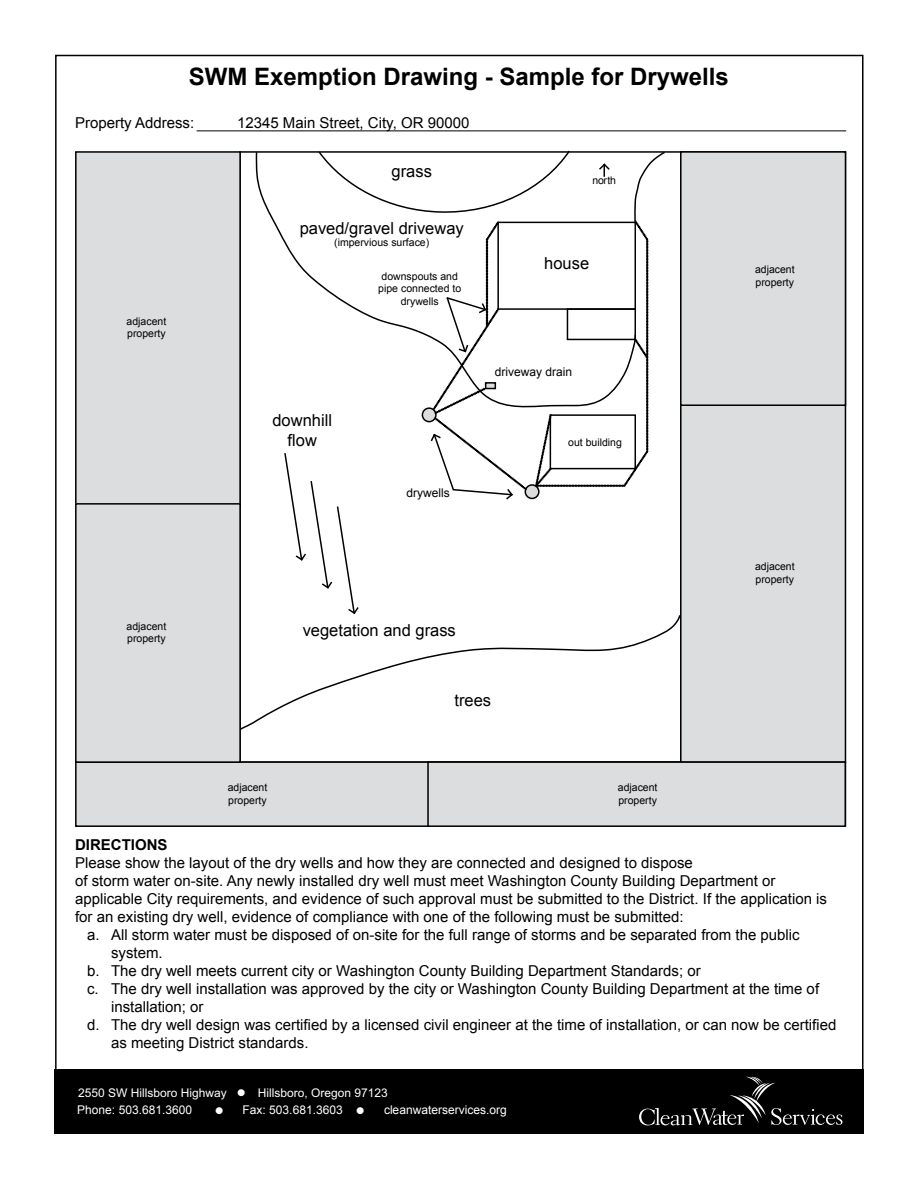
<style>
.page{position:relative;width:918px;height:1188px;background:#fff}
.page>*{position:absolute;margin:0;border:0;box-sizing:border-box;transform-origin:0 0}
.t1{font:700 24px "Arial";color:#000}
.t2{font:16.5px/19.8px "Arial";color:#000;text-align:center}
.t3{font:15px "Arial";color:#000}
.t4{font:700 15px "Arial";color:#000}
.t5{font:12px "Arial";color:#fff}
.t6{font:12px "Arial";color:#000}
.t7{font:10.5px/12.6px "Arial";color:#000}
</style>
<div class="page">
<div style="left:54px;top:1069px;width:810px;height:65px;background:#000"></div>
<svg style="left:639px;top:1077px;width:203px;height:48px"></svg>
<hr style="left:197px;top:130px;width:649px;height:1px;background:#000">
<div style="left:76px;top:762px;width:769px;height:64px;background:#dcddde"></div>
<div style="left:75px;top:761px;width:771px;height:66px;border:2px solid #000"></div>
<div style="left:76px;top:152px;width:164px;height:355px;background:#dcddde"></div>
<div style="left:75px;top:151px;width:166px;height:357px;border:2px solid #000"></div>
<div style="left:681px;top:152px;width:164px;height:610px;background:#dcddde"></div>
<div style="left:680px;top:151px;width:166px;height:612px;border:2px solid #000"></div>
<svg style="left:241px;top:614px;width:440px;height:119px"></svg>
<div style="left:76px;top:504px;width:164px;height:258px;background:#dcddde"></div>
<div style="left:75px;top:503px;width:166px;height:260px;border:2px solid #000"></div>
<div style="left:427px;top:761px;width:419px;height:66px;border:2px solid #000"></div>
<div style="left:680px;top:151px;width:166px;height:255px;border:2px solid #000"></div>
<svg style="left:283px;top:150px;width:383px;height:466px"></svg>
<h1 class="t1" style="left:189px;top:61px;width:542px">SWM Exemption Drawing - Sample for Drywells</h1>
<p class="t3" style="left:75px;top:113px;width:121px">Property Address:</p>
<p class="t3" style="left:237px;top:113px;width:234px">12345 Main Street, City, OR 90000</p>
<p class="t2" style="left:392px;top:161px;width:42px">grass</p>
<p class="t2" style="left:300px;top:218px;width:166px">paved/gravel driveway</p>
<p class="t7" style="left:334px;top:236px;width:97px">(impervious surface)</p>
<p class="t7" style="left:127px;top:315px;width:41px">adjacent property</p>
<p class="t2" style="left:272px;top:410px;width:61px">downhill flow</p>
<p class="t7" style="left:378px;top:270px;width:84px;text-align:center">downspouts and pipe connected to drywells</p>
<p class="t6" style="left:407px;top:485px;width:45px">drywells</p>
<p class="t7" style="left:593px;top:175px;width:25px">north</p>
<p class="t2" style="left:544px;top:253px;width:46px">house</p>
<p class="t6" style="left:495px;top:364px;width:79px">driveway drain</p>
<p class="t7" style="left:568px;top:436px;width:55px">out building</p>
<p class="t7" style="left:127px;top:620px;width:41px">adjacent property</p>
<p class="t2" style="left:303px;top:621px;width:155px">vegetation and grass</p>
<p class="t2" style="left:454px;top:691px;width:38px">trees</p>
<p class="t7" style="left:228px;top:781px;width:41px">adjacent property</p>
<p class="t7" style="left:618px;top:781px;width:41px">adjacent property</p>
<p class="t7" style="left:755px;top:263px;width:41px">adjacent property</p>
<p class="t7" style="left:755px;top:560px;width:41px">adjacent property</p>
<p class="t4" style="left:75px;top:835px;width:94px">DIRECTIONS</p>
<p class="t3" style="left:75px;top:853px;width:619px">Please show the layout of the dry wells and how they are connected and designed to dispose</p>
<p class="t3" style="left:75px;top:871px;width:702px">of storm water on-site. Any newly installed dry well must meet Washington County Building Department or</p>
<p class="t3" style="left:75px;top:889px;width:753px">applicable City requirements, and evidence of such approval must be submitted to the District. If the application is</p>
<p class="t3" style="left:75px;top:907px;width:610px">for an existing dry well, evidence of compliance with one of the following must be submitted:</p>
<p class="t3" style="left:87px;top:925px;width:714px">a. All storm water must be disposed of on-site for the full range of storms and be separated from the public</p>
<p class="t3" style="left:111px;top:943px;width:53px">system.</p>
<p class="t3" style="left:87px;top:961px;width:615px">b. The dry well meets current city or Washington County Building Department Standards; or</p>
<p class="t3" style="left:87px;top:979px;width:734px">c. The dry well installation was approved by the city or Washington County Building Department at the time of</p>
<p class="t3" style="left:111px;top:997px;width:94px">installation; or</p>
<p class="t3" style="left:87px;top:1015px;width:751px">d. The dry well design was certified by a licensed civil engineer at the time of installation, or can now be certified</p>
<p class="t3" style="left:111px;top:1033px;width:199px">as meeting District standards.</p>
<p class="t5" style="left:78px;top:1085px;width:150px">2550 SW Hillsboro Highway</p>
<p class="t5" style="left:258px;top:1085px;width:132px">Hillsboro, Oregon 97123</p>
<p class="t5" style="left:119px;top:1102px;width:75px">503.681.3600</p>
<p class="t5" style="left:243px;top:1102px;width:102px">Fax: 503.681.3603</p>
<p class="t5" style="left:384px;top:1102px;width:124px">cleanw terservices.org</p>
<p class="t5" style="left:78px;top:1103px;width:125px">Phone: (503) 681-3600</p>
<p class="t5" style="left:237px;top:1103px;width:110px">Fax: (503) 681-3603</p>
<p class="t5" style="left:377px;top:1103px;width:153px">www.cleanwaterservices.org</p>
</div>
